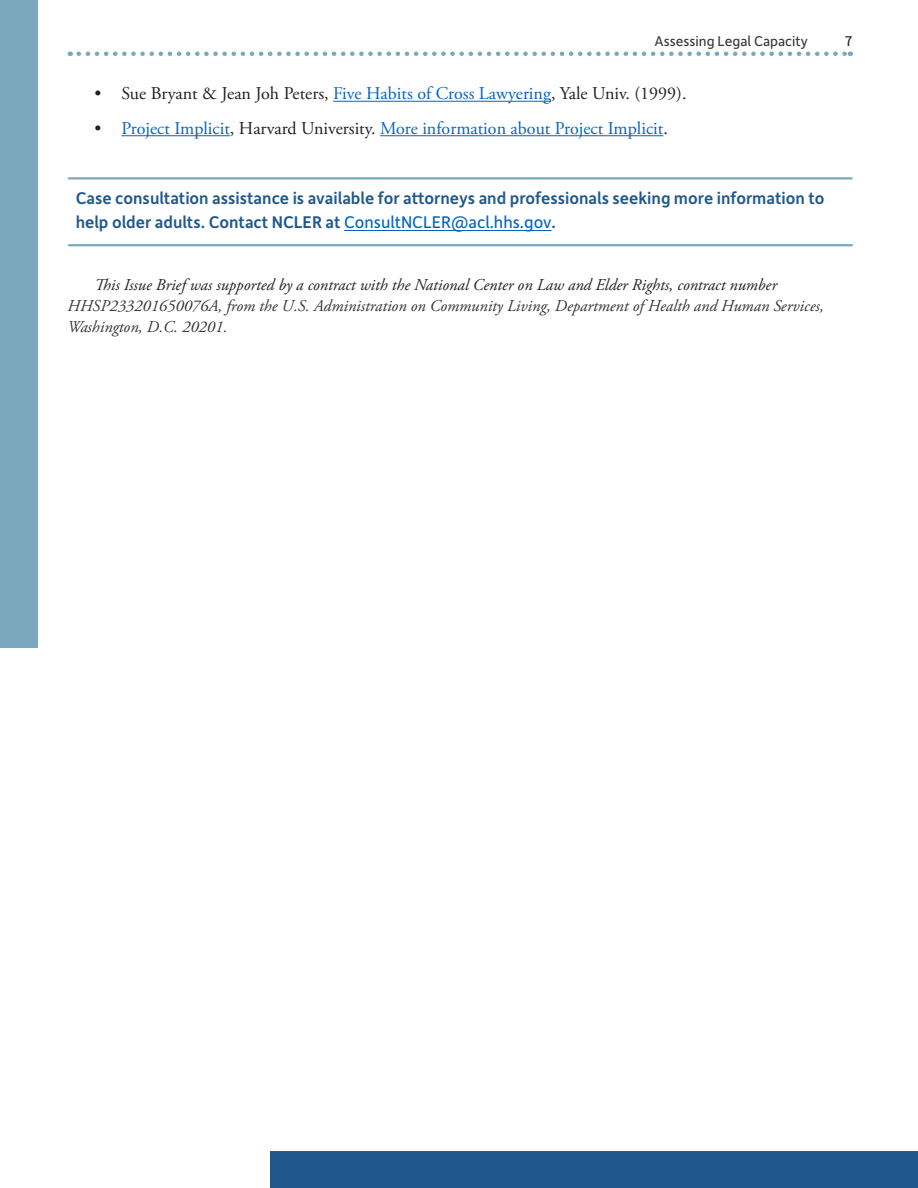
<style>
.page{position:relative;width:918px;height:1188px;background:#fff}
.page>*{position:absolute;margin:0;border:0;box-sizing:border-box;transform-origin:0 0}
.Body_Text{font:500 18px/24px "Depot New";color:#1f588d}
.t1{font:18px "Adobe Garamond Pro";color:#0563c1}
.t2{font:18px "Adobe Garamond Pro";color:#231f20}
.Body_Text-2{font:italic 16.5px/21px "Adobe Garamond Pro";color:#333}
.t3{font:15px "Depot New";color:#373834}
.t4{font:15px "Depot New";color:#231f20}
.s1{color:#0563c1}
.s2{color:#231f20}
.s3{font-weight:400;color:#0563c1}
</style>
<div class="page">
<svg style="left:79px;top:52px;width:772px;height:4px"></svg>
<div style="left:0;top:0;width:38px;height:648px;background:#7aa8bc"></div>
<div style="left:270px;top:1151px;width:648px;height:37px;background:#1f588d"></div>
<hr style="left:333px;top:101px;width:218px;height:1px;background:#0563c1">
<hr style="left:122px;top:135px;width:108px;height:1px;background:#0563c1">
<hr style="left:380px;top:135px;width:283px;height:1px;background:#0563c1">
<hr style="left:344px;top:230px;width:208px;height:1px;background:#0563c1">
<hr style="left:69px;top:177px;width:783px;height:3px;background:#7aa8bc">
<hr style="left:69px;top:244px;width:783px;height:2px;background:#7aa8bc">
<p class="t3" style="left:655px;top:31px;width:155px">Assessing Legal Capacity</p>
<p class="t4" style="left:845px;top:31px;width:8px">7</p>
<p class="t2" style="left:94px;top:83px;width:594px">• Sue Bryant &amp; Jean Joh Peters, <span class="s1">Five Habits of Cross Lawyering</span>, Yale Univ. (1999).</p>
<p class="t1" style="left:94px;top:117px;width:575px"><span class="s2">•</span> Project Implicit<span class="s2">, Harvard University.</span> More information about Project Implicit<span class="s2">.</span></p>
<p class="Body_Text" style="left:76px;top:185px;width:750px">Case consultation assistance is available for attorneys and professionals seeking more information to help older adults. Contact NCLER at <span class="s3">ConsultNCLER@acl.hhs.gov</span>.</p>
<p class="Body_Text-2" style="left:68px;top:274px;width:758px;text-indent:27px"><span class="s2">This Issue Brief was supported by a contract with the National Center on Law and Elder Rights, contract number<br></span>HHSP233201650076A, from the U.S. Administration on Community Living, Department of Health and Human Services,<br>Washington, D.C. 20201.</p>
</div>
